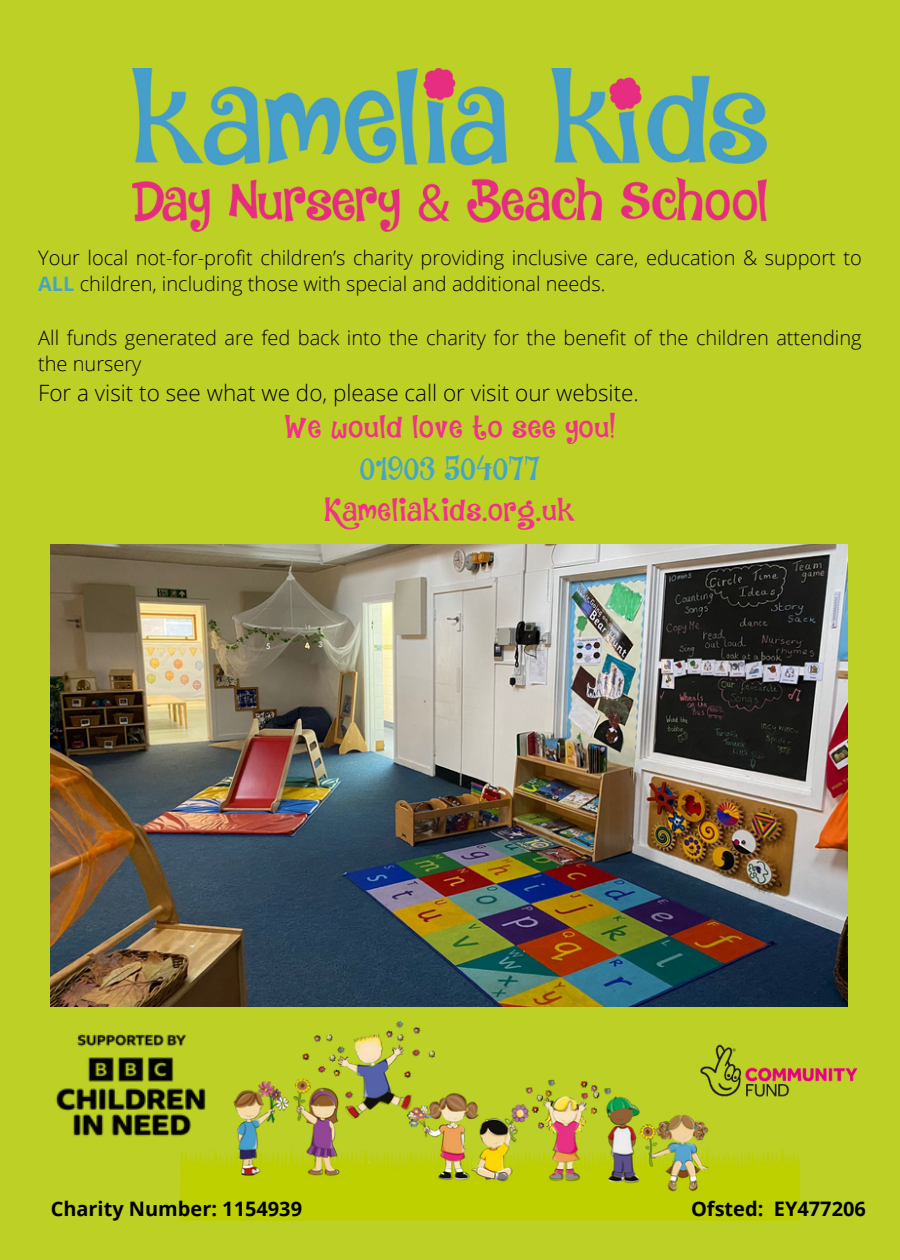
<style>
.page{position:relative;width:900px;height:1260px;background:#bdd025}
.page>*{position:absolute;margin:0;border:0;box-sizing:border-box;transform-origin:0 0}
.t1{font:30px "DK Jambo";color:#f1318b}
.t2{font:30px "DK Jambo";color:#47a4c8}
.t3{font:300 22.5px "Open Sans";color:#000}
.t4{font:300 20px/26.8px "Open Sans";color:#000}
.t5{font:700 20px "Open Sans";color:#000}
.s1{font-weight:700;color:#47a4c8}
</style>
<div class="page">
<img style="left:133px;top:68px;width:634px;height:164px">
<img style="left:799px;top:1067px;width:59px;height:15px">
<img style="left:180px;top:1022px;width:619px;height:198px">
<img style="left:56px;top:1022px;width:156px;height:120px">
<img style="left:51px;top:545px;width:797px;height:461px">
<p class="t4" style="left:38px;top:244px;width:825px">Your local not-for-profit children’s charity providing inclusive care, education &amp; support to<br><span class="s1">ALL</span> children, including those with special and additional needs.</p>
<p class="t4" style="left:38px;top:324px;width:825px">All funds generated are fed back into the charity for the benefit of the children attending the nursery</p>
<p class="t3" style="left:38px;top:377px;width:602px">For a visit to see what we do, please call or visit our website.</p>
<p class="t1" style="left:284px;top:413px;width:333px">We would love to see you!</p>
<p class="t2" style="left:359px;top:455px;width:183px">01903 504077</p>
<p class="t1" style="left:324px;top:497px;width:254px">Kameliakids.org.uk</p>
<h1 class="t5" style="left:51px;top:1195px;width:253px">Charity Number: 1154939</h1>
<h1 class="t5" style="left:691px;top:1195px;width:176px">Ofsted: EY477206</h1>
</div>
